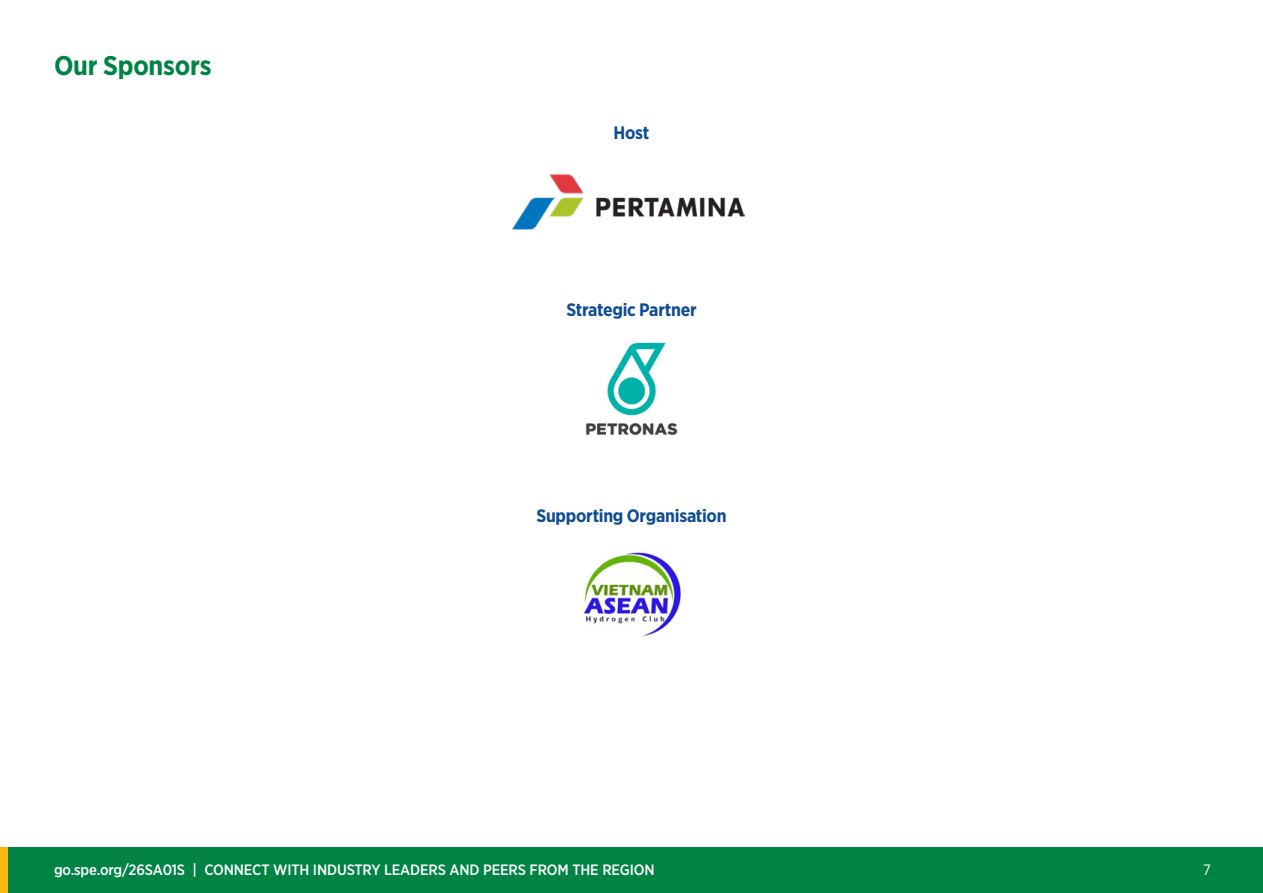
<style>
.page{position:relative;width:1263px;height:893px;background:#fff}
.page>*{position:absolute;margin:0;border:0;box-sizing:border-box;transform-origin:0 0}
.t1{font:700 27px "Gotham Narrow";letter-spacing:-.01em;color:#008345}
.t2{font:700 18px "Gotham Narrow";letter-spacing:-.015em;color:#0e4c93}
.t3{font:500 15px "Gotham Narrow";letter-spacing:-.01em;color:#fff}
.t4{font:15px "Gotham Narrow";color:#fff}
</style>
<div class="page">
<div style="left:0;top:847px;width:1263px;height:46px;background:#008345"></div>
<div style="left:0;top:847px;width:7px;height:46px;background:#fdb913"></div>
<img style="left:583px;top:552px;width:98px;height:85px">
<img style="left:585px;top:342px;width:93px;height:94px">
<img style="left:512px;top:174px;width:232px;height:56px">
<h1 class="t1" style="left:54px;top:48px;width:159px">Our Sponsors</h1>
<p class="t2" style="left:614px;top:121px;width:37px">Host</p>
<p class="t2" style="left:566px;top:298px;width:132px">Strategic Partner</p>
<p class="t2" style="left:536px;top:504px;width:192px">Supporting Organisation</p>
<p class="t3" style="left:54px;top:860px;width:602px">go.spe.org/26SA01S | CONNECT WITH INDUSTRY LEADERS AND PEERS FROM THE REGION</p>
<p class="t4" style="left:1203px;top:861px;width:9px">7</p>
</div>
